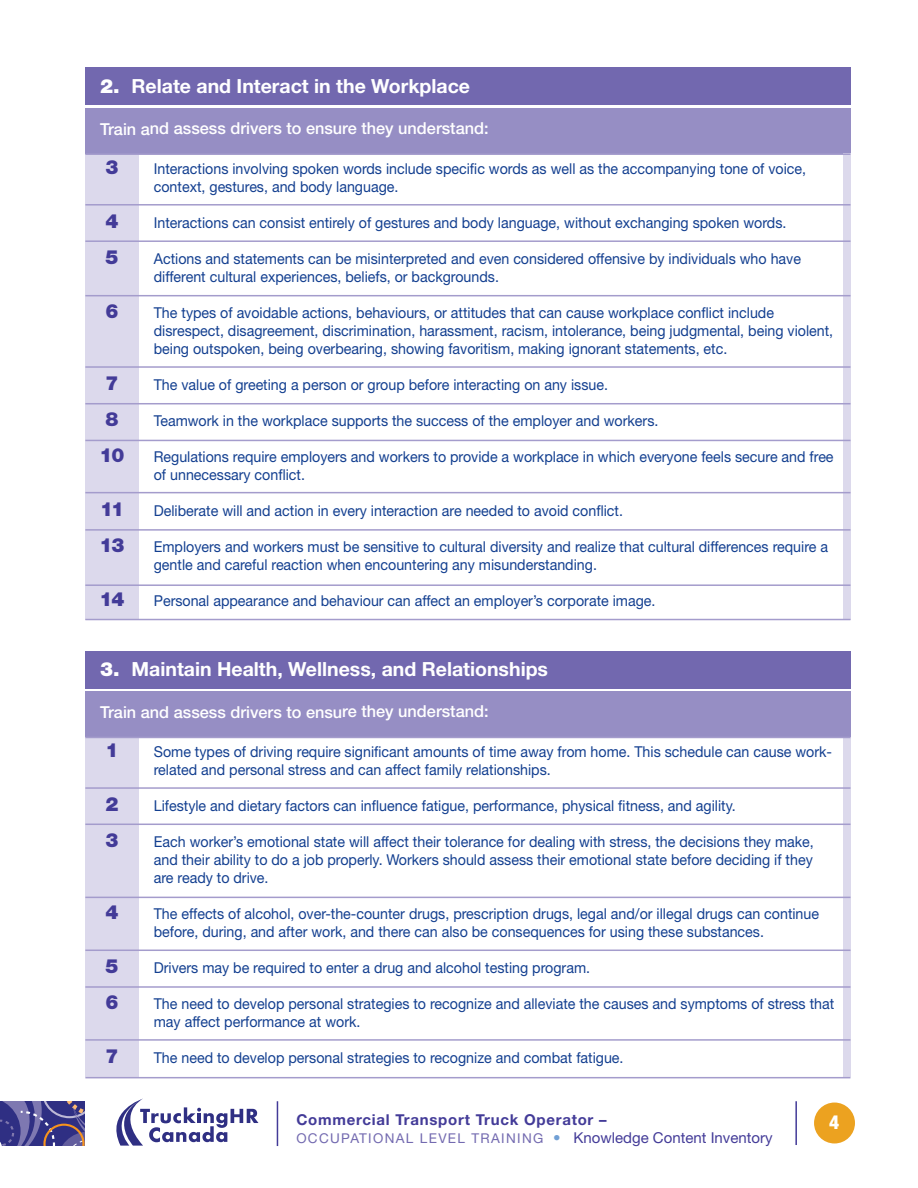
<style>
.page{position:relative;width:918px;height:1188px;background:#fff}
.page>*{position:absolute;margin:0;border:0;box-sizing:border-box;transform-origin:0 0}
.t1{font:700 19.5px "Helvetica Neue LT Std";color:#fff}
.t2{font:900 19.5px/36px "Helvetica Neue LT Std";letter-spacing:-.05em;color:#433b98}
.t3{font:800 condensed 19.5px "Helvetica Neue LT Std";color:#fff}
.t4{font:500 16.5px "Helvetica Neue LT Std";color:#fff}
.t5{font:15px/18px "Helvetica Neue LT Std";color:#133f90;scale:.95 1}
.t6{font:700 15px "Helvetica Neue LT Std";letter-spacing:.05em;color:#433b98}
.t7{font:13.5px "Helvetica Neue LT Std";letter-spacing:.1em;color:#736ab0}
.s1{font-weight:900}
.s2{font-size:15px;color:#71a0d5}
.s3{font-size:15px;color:#433b98}
</style>
<div class="page">
<hr style="left:795px;top:1101px;width:2px;height:44px;background:#433b98">
<div style="left:814px;top:1103px;width:41px;height:40px;background:#eca220;border-radius:50%"></div>
<svg style="left:116px;top:1099px;width:142px;height:47px"></svg>
<hr style="left:277px;top:1101px;width:1px;height:45px;background:#433b98">
<svg style="left:0;top:1102px;width:84px;height:43px;background:#524c8e"></svg>
<div style="left:85px;top:108px;width:765px;height:46px;background:#968ec4"></div>
<div style="left:85px;top:68px;width:765px;height:37px;background:#7268af"></div>
<div style="left:85px;top:154px;width:54px;height:466px;background:#dcd9ec"></div>
<div style="left:843px;top:153px;width:7px;height:467px;background:#dcd9ec"></div>
<hr style="left:85px;top:204px;width:765px;height:2px;background:#a49ccc">
<hr style="left:85px;top:153px;width:765px;height:2px;background:#a49ccc">
<hr style="left:85px;top:240px;width:765px;height:2px;background:#a49ccc">
<hr style="left:85px;top:295px;width:765px;height:1px;background:#a49ccc">
<hr style="left:85px;top:366px;width:765px;height:2px;background:#a49ccc">
<hr style="left:85px;top:403px;width:765px;height:1px;background:#a49ccc">
<hr style="left:85px;top:440px;width:765px;height:1px;background:#a49ccc">
<hr style="left:85px;top:492px;width:765px;height:1px;background:#a49ccc">
<hr style="left:85px;top:529px;width:765px;height:2px;background:#a49ccc">
<hr style="left:85px;top:584px;width:765px;height:2px;background:#a49ccc">
<hr style="left:85px;top:619px;width:765px;height:1px;background:#a49ccc">
<div style="left:85px;top:691px;width:765px;height:46px;background:#968ec4"></div>
<div style="left:85px;top:651px;width:765px;height:38px;background:#7268af"></div>
<div style="left:85px;top:737px;width:54px;height:340px;background:#dcd9ec"></div>
<div style="left:843px;top:737px;width:7px;height:340px;background:#dcd9ec"></div>
<hr style="left:85px;top:787px;width:765px;height:2px;background:#a49ccc">
<hr style="left:85px;top:737px;width:765px;height:1px;background:#a49ccc">
<hr style="left:85px;top:824px;width:765px;height:1px;background:#a49ccc">
<hr style="left:85px;top:897px;width:765px;height:1px;background:#a49ccc">
<hr style="left:85px;top:950px;width:765px;height:1px;background:#a49ccc">
<hr style="left:85px;top:986px;width:765px;height:2px;background:#a49ccc">
<hr style="left:85px;top:1039px;width:765px;height:2px;background:#a49ccc">
<hr style="left:85px;top:1077px;width:765px;height:1px;background:#a49ccc">
<h1 class="t1" style="left:100px;top:79px;width:372px"><span class="s1">2.</span> Relate and Interact in the Workplace</h1>
<p class="t4" style="left:100px;top:123px;width:390px">Train and assess drivers to ensure they understand:</p>
<h1 class="t2" style="left:106px;top:151px;width:15px">3</h1>
<h1 class="t2" style="left:106px;top:205px;width:15px">4<br>5</h1>
<h1 class="t2" style="left:106px;top:295px;width:15px">6</h1>
<h1 class="t2" style="left:100px;top:367px;width:27px;text-align:center">7<br>8<br>10</h1>
<h1 class="t2" style="left:100px;top:493px;width:27px">11<br>13</h1>
<h1 class="t2" style="left:100px;top:583px;width:27px">14</h1>
<p class="t5" style="left:154px;top:161px;width:688px">interactions involving spoken words include specific words as well as the accompanying tone of voice, context, gestures, and body language.</p>
<p class="t5" style="left:154px;top:215px;width:667px">interactions can consist entirely of gestures and body language, without exchanging spoken words.</p>
<p class="t5" style="left:154px;top:251px;width:683px">actions and statements can be misinterpreted and even considered offensive by individuals who have different cultural experiences, beliefs, or backgrounds.</p>
<p class="t5" style="left:154px;top:305px;width:717px">The types of avoidable actions, behaviours, or attitudes that can cause workplace conflict include disrespect, disagreement, discrimination, harassment, racism, intolerance, being judgmental, being violent, being outspoken, being overbearing, showing favoritism, making ignorant statements, etc.</p>
<p class="t5" style="left:154px;top:377px;width:480px">The value of greeting a person or group before interacting on any issue.</p>
<p class="t5" style="left:154px;top:413px;width:533px">Teamwork in the workplace supports the success of the employer and workers.</p>
<p class="t5" style="left:154px;top:449px;width:717px">regulations require employers and workers to provide a workplace in which everyone feels secure and free of unnecessary conflict.</p>
<p class="t5" style="left:154px;top:503px;width:495px">Deliberate will and action in every interaction are needed to avoid conflict.</p>
<p class="t5" style="left:154px;top:539px;width:711px">employers and workers must be sensitive to cultural diversity and realize that cultural differences require a gentle and careful reaction when encountering any misunderstanding.</p>
<p class="t5" style="left:154px;top:593px;width:530px">personal appearance and behaviour can affect an employer’s corporate image.</p>
<h1 class="t1" style="left:100px;top:662px;width:450px"><span class="s1">3.</span> Maintain Health, Wellness, and Relationships</h1>
<p class="t4" style="left:100px;top:706px;width:390px">Train and assess drivers to ensure they understand:</p>
<h1 class="t2" style="left:106px;top:734px;width:15px">1</h1>
<h1 class="t2" style="left:106px;top:788px;width:15px">2<br>3</h1>
<h1 class="t2" style="left:106px;top:896px;width:15px">4</h1>
<h1 class="t2" style="left:106px;top:950px;width:15px">5<br>6</h1>
<h1 class="t2" style="left:106px;top:1040px;width:15px">7</h1>
<p class="t5" style="left:154px;top:745px;width:716px">Some types of driving require significant amounts of time away from home. This schedule can cause work&shy;related and personal stress and can affect family relationships.</p>
<p class="t5" style="left:154px;top:799px;width:614px">lifestyle and dietary factors can influence fatigue, performance, physical fitness, and agility.</p>
<p class="t5" style="left:154px;top:835px;width:696px;text-align:justify">each worker’s emotional state will affect their tolerance for dealing with stress, the decisions they make, and their ability to do a job properly. Workers should assess their emotional state before deciding if they are ready to drive.</p>
<p class="t5" style="left:154px;top:907px;width:702px">The effects of alcohol, over-the-counter drugs, prescription drugs, legal and/or illegal drugs can continue before, during, and after work, and there can also be consequences for using these substances.</p>
<p class="t5" style="left:154px;top:961px;width:461px">Drivers may be required to enter a drug and alcohol testing program.</p>
<p class="t5" style="left:154px;top:997px;width:718px">The need to develop personal strategies to recognize and alleviate the causes and symptoms of stress that may affect performance at work.</p>
<p class="t5" style="left:154px;top:1051px;width:496px">The need to develop personal strategies to recognize and combat fatigue.</p>
<p class="t6" style="left:296px;top:1114px;width:312px">Commercial Transport Truck Operator –</p>
<h1 class="t3" style="left:829px;top:1115px;width:12px">4</h1>
<p class="t7" style="left:296px;top:1133px;width:478px">OCCupaTiOnal level Training <span class="s2">•</span> <span class="s3">Knowledge Content inventory</span></p>
</div>
